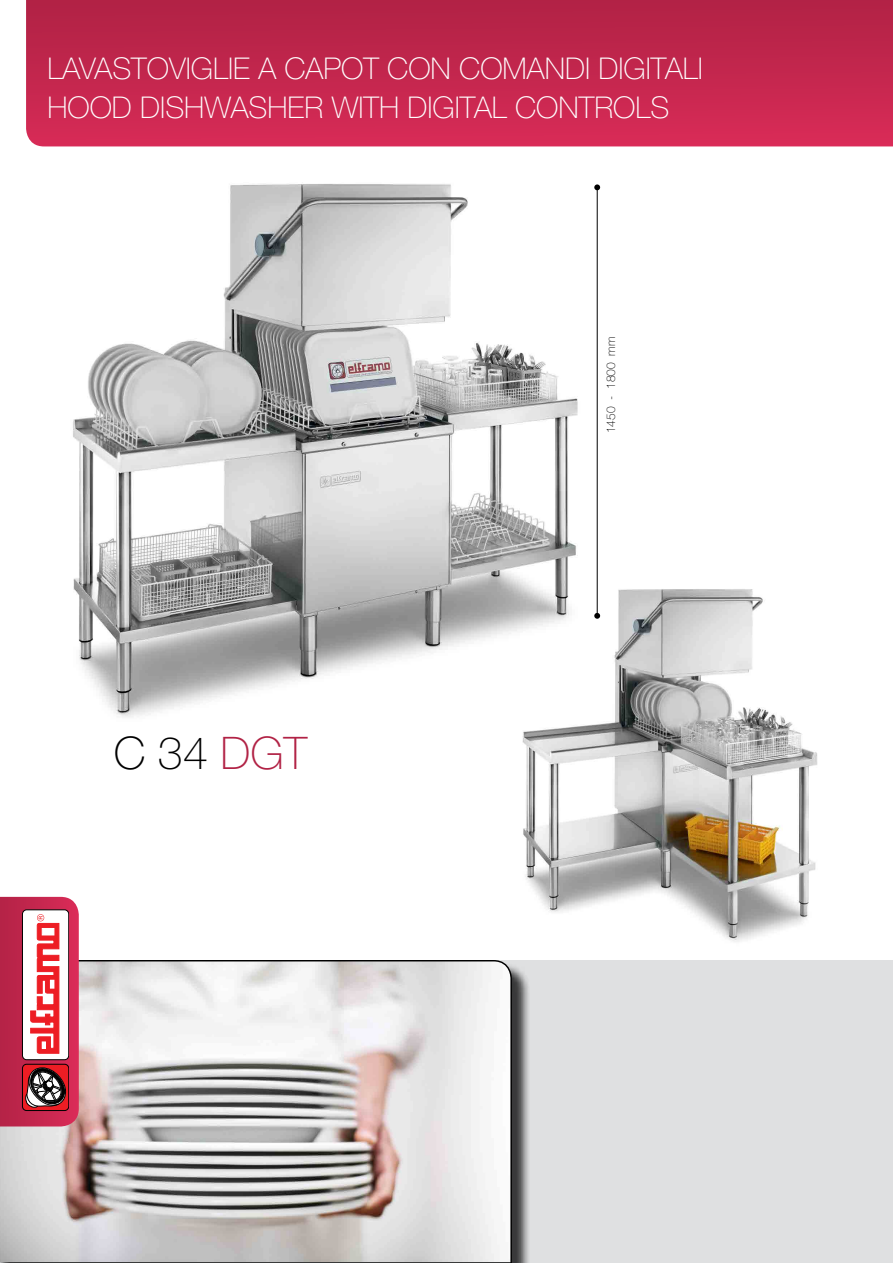
<style>
.page{position:relative;width:893px;height:1263px;background:#fff}
.page>*{position:absolute;margin:0;border:0;box-sizing:border-box;transform-origin:0 0}
.t1{font:100 45px "Helvetica Neue LT Std";color:#000}
.t2{font:100 30px/38.5px "Helvetica Neue LT Std";color:#fff}
.t3{font:100 12px "Helvetica Neue LT Std";color:#000}
.s1{color:#b12245}
</style>
<div class="page">
<svg style="left:26px;top:0;width:867px;height:146px;background:#c3264d"></svg>
<div style="left:512px;top:960px;width:381px;height:303px;background:#dfe0e1"></div>
<div style="left:0;top:962px;width:530px;height:301px;background:#000;opacity:.75"></div>
<svg style="left:0;top:960px;width:512px;height:303px"></svg>
<img style="left:73px;top:184px;width:528px;height:533px">
<img style="left:512px;top:583px;width:306px;height:359px">
<hr style="left:597px;top:187px;width:1px;height:428px;background:#000">
<svg style="left:594px;top:184px;width:6px;height:6px"></svg>
<svg style="left:594px;top:613px;width:6px;height:6px"></svg>
<svg style="left:0;top:897px;width:79px;height:229px"></svg>
<p class="t2" style="left:47px;top:49px;width:657px">LAVASTOVIGLIE A CAPOT CON COMANDI DIGITALI<br>HOOD DISHWASHER WITH DIGITAL CONTROLS</p>
<h1 class="t1" style="left:114px;top:727px;width:195px">C 34 <span class="s1">DGT</span></h1>
<p class="t3" style="left:604px;top:433px;width:98px;rotate:-90deg">1450 - 1800 mm</p>
</div>
